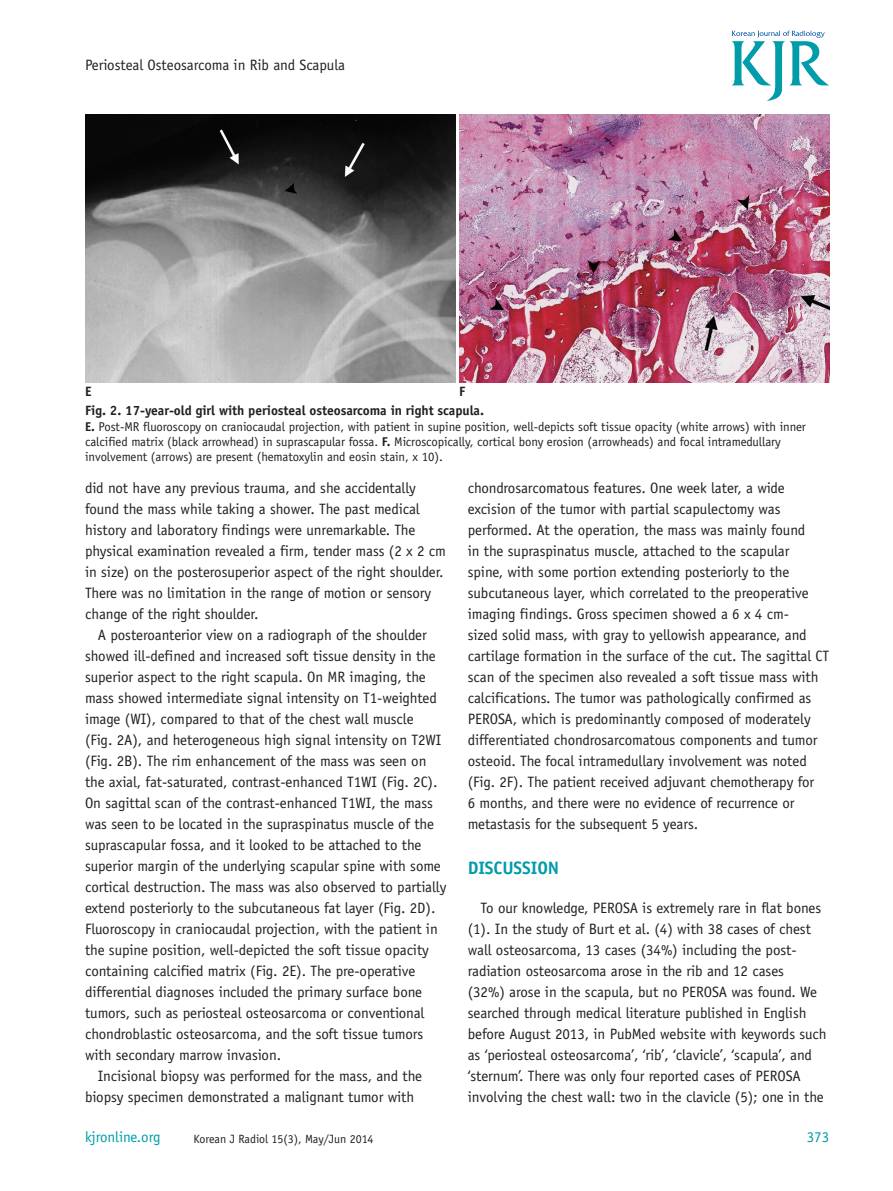
<style>
.page{position:relative;width:893px;height:1191px;background:#fff}
.page>*{position:absolute;margin:0;border:0;box-sizing:border-box;transform-origin:0 0}
.큰제목{font:700 18px "Officina Sans Std";letter-spacing:-.005em;color:#009caa}
.본문{font:15px/21px "Officina Sans Std";letter-spacing:-.005em;color:#231f20}
.t1{font:15px "Officina Sans Std";letter-spacing:-.005em;color:#009caa}
.그림제목{font:700 13.5px "Officina Sans Std";letter-spacing:-.005em;color:#231f20}
.그림제목1{font:12.75px/15.3px "Officina Sans Std";letter-spacing:-.005em;color:#231f20}
.t2{font:12px "Officina Sans Std";letter-spacing:-.005em;color:#231f20}
.s1{font-weight:700}
</style>
<div class="page">
<svg style="left:732px;top:31px;width:97px;height:70px"></svg>
<img style="left:85px;top:115px;width:370px;height:268px">
<img style="left:459px;top:115px;width:370px;height:268px">
<p class="본문" style="left:85px;top:54px;width:262px">Periosteal Osteosarcoma in Rib and Scapula</p>
<p class="그림제목" style="left:85px;top:383px;width:8px">E</p>
<p class="그림제목" style="left:459px;top:383px;width:8px">F</p>
<p class="그림제목" style="left:85px;top:402px;width:400px">Fig. 2. 17-year-old girl with periosteal osteosarcoma in right scapula.</p>
<p class="그림제목1" style="left:85px;top:419px;width:722px"><span class="s1">E.</span> Post-MR fluoroscopy on craniocaudal projection, with patient in supine position, well-depicts soft tissue opacity (white arrows) with inner calcified matrix (black arrowhead) in suprascapular fossa. <span class="s1">F.</span> Microscopically, cortical bony erosion (arrowheads) and focal intramedullary involvement (arrows) are present (hematoxylin and eosin stain, x 10).</p>
<p class="본문" style="left:85px;top:477px;width:362px">did not have any previous trauma, and she accidentally found the mass while taking a shower. The past medical history and laboratory findings were unremarkable. The physical examination revealed a firm, tender mass (2 x 2 cm in size) on the posterosuperior aspect of the right shoulder.<br>There was no limitation in the range of motion or sensory change of the right shoulder.</p>
<p class="본문" style="left:85px;top:624px;width:363px;text-indent:13px">A posteroanterior view on a radiograph of the shoulder showed ill-defined and increased soft tissue density in the superior aspect to the right scapula. On MR imaging, the mass showed intermediate signal intensity on T1-weighted image (WI), compared to that of the chest wall muscle<br>(Fig. 2A), and heterogeneous high signal intensity on T2WI (Fig. 2B). The rim enhancement of the mass was seen on the axial, fat-saturated, contrast-enhanced T1WI (Fig. 2C).<br>On sagittal scan of the contrast-enhanced T1WI, the mass was seen to be located in the supraspinatus muscle of the suprascapular fossa, and it looked to be attached to the superior margin of the underlying scapular spine with some cortical destruction. The mass was also observed to partially extend posteriorly to the subcutaneous fat layer (Fig. 2D).<br>Fluoroscopy in craniocaudal projection, with the patient in the supine position, well-depicted the soft tissue opacity containing calcified matrix (Fig. 2E). The pre-operative differential diagnoses included the primary surface bone tumors, such as periosteal osteosarcoma or conventional chondroblastic osteosarcoma, and the soft tissue tumors with secondary marrow invasion.</p>
<p class="본문" style="left:85px;top:1065px;width:339px;text-indent:13px">Incisional biopsy was performed for the mass, and the biopsy specimen demonstrated a malignant tumor with</p>
<p class="본문" style="left:468px;top:477px;width:363px">chondrosarcomatous features. One week later, a wide excision of the tumor with partial scapulectomy was performed. At the operation, the mass was mainly found<br>in the supraspinatus muscle, attached to the scapular<br>spine, with some portion extending posteriorly to the subcutaneous layer, which correlated to the preoperative imaging findings. Gross specimen showed a 6 x 4 cm-<br>sized solid mass, with gray to yellowish appearance, and cartilage formation in the surface of the cut. The sagittal CT scan of the specimen also revealed a soft tissue mass with calcifications. The tumor was pathologically confirmed as PEROSA, which is predominantly composed of moderately differentiated chondrosarcomatous components and tumor osteoid. The focal intramedullary involvement was noted (Fig. 2F). The patient received adjuvant chemotherapy for<br>6 months, and there were no evidence of recurrence or metastasis for the subsequent 5 years.</p>
<p class="큰제목" style="left:468px;top:856px;width:93px">DISCUSSION</p>
<p class="본문" style="left:468px;top:897px;width:360px;text-indent:13px">To our knowledge, PEROSA is extremely rare in flat bones (1). In the study of Burt et al. (4) with 38 cases of chest wall osteosarcoma, 13 cases (34%) including the post&shy;radiation osteosarcoma arose in the rib and 12 cases<br>(32%) arose in the scapula, but no PEROSA was found. We searched through medical literature published in English before August 2013, in PubMed website with keywords such as ‘periosteal osteosarcoma’, ‘rib’, ‘clavicle’, ‘scapula’, and ‘sternum’. There was only four reported cases of PEROSA involving the chest wall: two in the clavicle (5); one in the</p>
<p class="t1" style="left:85px;top:1128px;width:77px">kjronline.org</p>
<p class="t2" style="left:194px;top:1132px;width:181px">Korean J Radiol 15(3), May/Jun 2014</p>
<p class="t1" style="left:807px;top:1128px;width:24px">373</p>
</div>
